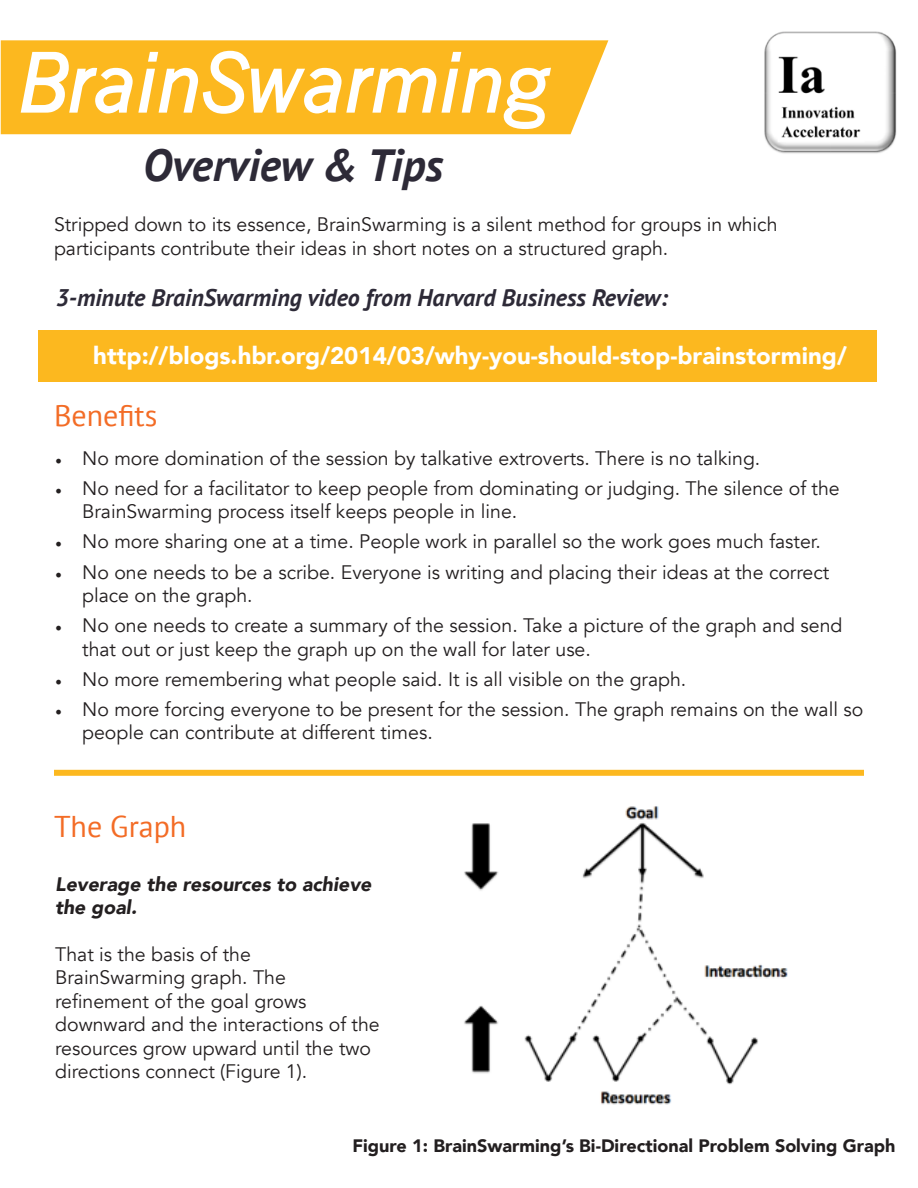
<style>
.page{position:relative;width:918px;height:1188px;background:#fff}
.page>*{position:absolute;margin:0;border:0;box-sizing:border-box;transform-origin:0 0}
.t1{font:italic 78px "News Gothic";color:#fff}
.t2{font:italic 700 45px "PT Sans";color:#2d2a37}
.t3{font:30px "PT Sans";color:#f36c26}
.t4{font:900 24px "Avenir";color:#fff}
.t5{font:italic 700 24px "PT Sans";color:#2d2a37}
.t6{font:19.5px/23.4px "Avenir";color:#231f20}
.t7{font:italic 900 19.5px/23.4px "Avenir";color:#231f20}
.t8{font:900 18px "Avenir";color:#231f20}
.s1{font-family:"Minion Pro";font-size:18px}
</style>
<div class="page">
<div style="left:38px;top:330px;width:839px;height:52px;background:#fcb81f"></div>
<svg style="left:1px;top:40px;width:607px;height:94px;background:#fcc23f"></svg>
<svg style="left:19px;top:49px;width:534px;height:82px"></svg>
<img style="left:464px;top:806px;width:324px;height:299px">
<div style="left:54px;top:770px;width:810px;height:6px;background:#fcb81f"></div>
<img style="left:764px;top:31px;width:133px;height:123px">
<p class="t1" style="left:17px;top:37px;width:534px">BrainSwarming</p>
<p class="t2" style="left:143px;top:135px;width:302px">Overview &amp; Tips</p>
<p class="t6" style="left:54px;top:213px;width:725px">Stripped down to its essence, BrainSwarming is a silent method for groups in which participants contribute their ideas in short notes on a structured graph.</p>
<p class="t5" style="left:56px;top:281px;width:614px">3-minute BrainSwarming video from Harvard Business Review:</p>
<p class="t4" style="left:93px;top:335px;width:755px">http://blogs.hbr.org/2014/03/why-you-should-stop-brainstorming/</p>
<p class="t3" style="left:54px;top:396px;width:105px">Benefits</p>
<p class="t6" style="left:55px;top:447px;width:707px"><span class="s1">•</span> No more domination of the session by talkative extroverts. There is no talking.</p>
<p class="t6" style="left:82px;top:477px;width:759px;text-indent:-27px"><span class="s1">•</span> No need for a facilitator to keep people from dominating or judging. The silence of the<br>BrainSwarming process itself keeps people in line.</p>
<p class="t6" style="left:55px;top:530px;width:767px"><span class="s1">•</span> No more sharing one at a time. People work in parallel so the work goes much faster.</p>
<p class="t6" style="left:82px;top:560px;width:749px;text-indent:-27px"><span class="s1">•</span> No one needs to be a scribe. Everyone is writing and placing their ideas at the correct place on the graph.</p>
<p class="t6" style="left:82px;top:614px;width:762px;text-indent:-27px"><span class="s1">•</span> No one needs to create a summary of the session. Take a picture of the graph and send that out or just keep the graph up on the wall for later use.</p>
<p class="t6" style="left:55px;top:668px;width:633px"><span class="s1">•</span> No more remembering what people said. It is all visible on the graph.</p>
<p class="t6" style="left:82px;top:698px;width:783px;text-indent:-27px"><span class="s1">•</span> No more forcing everyone to be present for the session. The graph remains on the wall so people can contribute at different times.</p>
<p class="t3" style="left:54px;top:807px;width:134px">The Graph</p>
<p class="t7" style="left:55px;top:872px;width:318px">Leverage the resources to achieve the goal.</p>
<p class="t6" style="left:55px;top:943px;width:326px">That is the basis of the<br>BrainSwarming graph. The refinement of the goal grows downward and the interactions of the resources grow upward until the two directions connect (Figure 1).</p>
<p class="t8" style="left:352px;top:1130px;width:545px">Figure 1: BrainSwarming’s Bi-Directional Problem Solving Graph</p>
</div>
